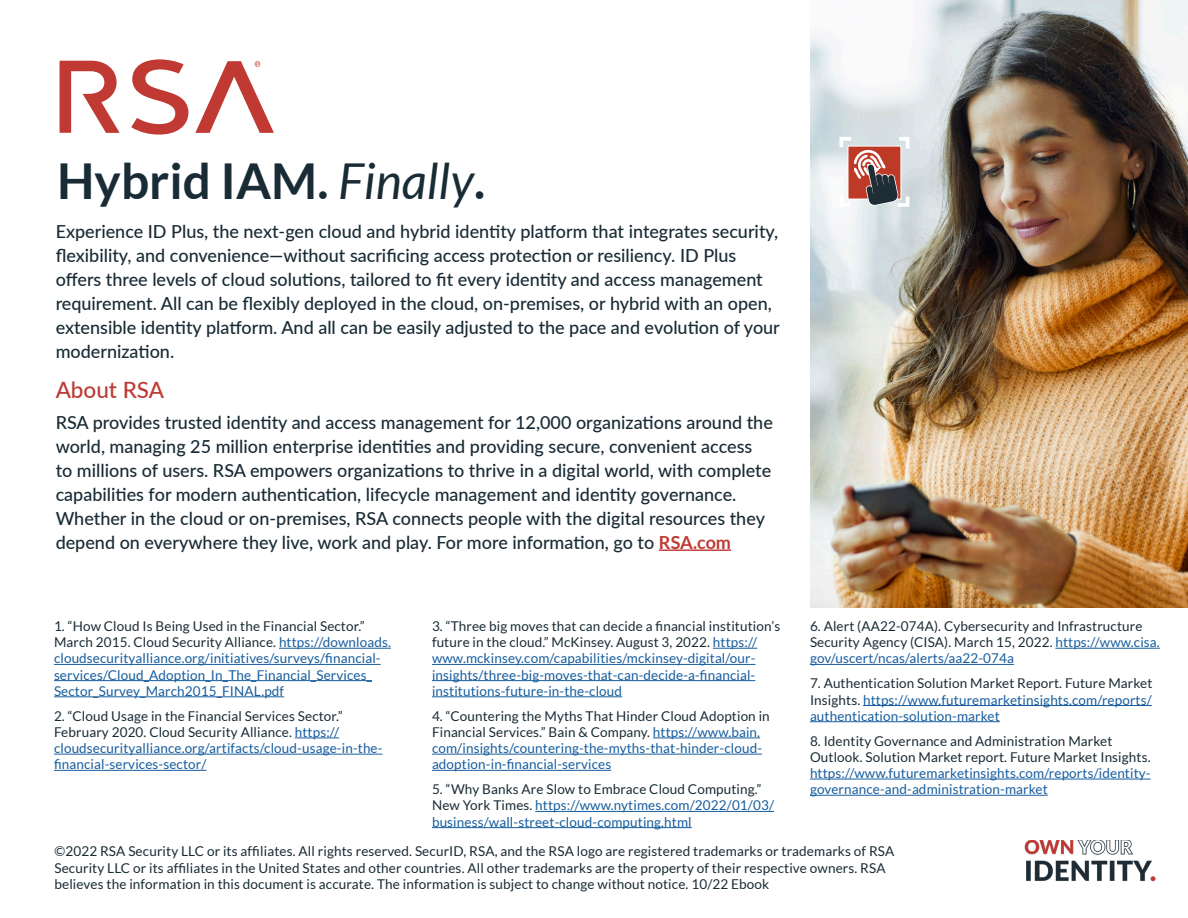
<style>
.page{position:relative;width:1188px;height:918px;background:#fff}
.page>*{position:absolute;margin:0;border:0;box-sizing:border-box;transform-origin:0 0}
.PageTitleBlack{font:700 49.5px "Lato";color:#192b35}
.Subhead01Red{font:500 22.5px "Lato";color:#be3a34}
.BodyTextBlack{font:500 18px/24px "Lato";color:#192b35}
.Endnote{font:13.5px/16.2px "Lato";letter-spacing:.01em;color:#175d9e}
.Copyright{font:13.5px "Lato";letter-spacing:.01em;color:#192b35}
.Endnote-2{font:13.5px/16.2px "Lato";letter-spacing:.01em;color:#192b35}
.s1{font-weight:400;font-style:italic}
.s2{font-weight:700;color:#c03933}
.s3{color:#fff}
.s4{color:#192b35}
.s5{color:#175d9e}
</style>
<div class="page">
<hr style="left:659px;top:549px;width:72px;height:2px;background:#c03933">
<img style="left:810px;top:0;width:378px;height:608px">
<svg style="left:60px;top:59px;width:214px;height:76px"></svg>
<img style="left:1024px;top:840px;width:132px;height:42px">
<svg style="left:838px;top:135px;width:73px;height:74px"></svg>
<hr style="left:279px;top:648px;width:112px;height:1px;background:#175d9e">
<hr style="left:54px;top:664px;width:327px;height:1px;background:#175d9e">
<hr style="left:54px;top:680px;width:318px;height:1px;background:#175d9e">
<hr style="left:54px;top:696px;width:230px;height:1px;background:#175d9e">
<hr style="left:295px;top:738px;width:44px;height:1px;background:#175d9e">
<hr style="left:54px;top:754px;width:329px;height:1px;background:#175d9e">
<hr style="left:54px;top:770px;width:152px;height:1px;background:#175d9e">
<hr style="left:713px;top:648px;width:44px;height:1px;background:#175d9e">
<hr style="left:432px;top:664px;width:324px;height:1px;background:#175d9e">
<hr style="left:432px;top:680px;width:323px;height:1px;background:#175d9e">
<hr style="left:432px;top:696px;width:190px;height:1px;background:#175d9e">
<hr style="left:653px;top:738px;width:107px;height:1px;background:#175d9e">
<hr style="left:432px;top:754px;width:330px;height:1px;background:#175d9e">
<hr style="left:432px;top:770px;width:179px;height:1px;background:#175d9e">
<hr style="left:535px;top:811px;width:239px;height:1px;background:#175d9e">
<hr style="left:432px;top:827px;width:260px;height:1px;background:#175d9e">
<hr style="left:1055px;top:648px;width:105px;height:1px;background:#175d9e">
<hr style="left:810px;top:664px;width:204px;height:1px;background:#175d9e">
<hr style="left:863px;top:705px;width:289px;height:1px;background:#175d9e">
<hr style="left:810px;top:721px;width:190px;height:1px;background:#175d9e">
<hr style="left:810px;top:779px;width:341px;height:1px;background:#175d9e">
<hr style="left:810px;top:795px;width:238px;height:1px;background:#175d9e">
<p class="PageTitleBlack" style="left:57px;top:153px;width:429px">Hybrid IAM. <span class="s1">Finally</span>.</p>
<p class="BodyTextBlack" style="left:56px;top:219px;width:726px">Experience ID Plus, the next-gen cloud and hybrid identity platform that integrates security, flexibility, and convenience—without sacrificing access protection or resiliency. ID Plus offers three levels of cloud solutions, tailored to fit every identity and access management requirement. All can be flexibly deployed in the cloud, on-premises, or hybrid with an open, extensible identity platform. And all can be easily adjusted to the pace and evolution of your modernization.</p>
<p class="Subhead01Red" style="left:56px;top:374px;width:110px">About RSA</p>
<p class="BodyTextBlack" style="left:56px;top:410px;width:719px">RSA provides trusted identity and access management for 12,000 organizations around the world, managing 25 million enterprise identities and providing secure, convenient access to millions of users. RSA empowers organizations to thrive in a digital world, with complete capabilities for modern authentication, lifecycle management and identity governance.<br>Whether in the cloud or on-premises, RSA connects people with the digital resources they depend on everywhere they live, work and play. For more information, go to <span class="s2">RSA.com</span><span class="s3">.</span></p>
<p class="Endnote" style="left:54px;top:618px;width:338px"><span class="s4">1. “How Cloud Is Being Used in the Financial Sector.” March 2015. Cloud Security Alliance.</span> https://downloads. cloudsecurityalliance.org/initiatives/surveys/financial&shy;services/Cloud_Adoption_In_The_Financial_Services_ Sector_Survey_March2015_FINAL.pdf</p>
<p class="Endnote" style="left:54px;top:708px;width:330px"><span class="s4">2. “Cloud Usage in the Financial Services Sector.” February 2020. Cloud Security Alliance.</span> https:// cloudsecurityalliance.org/artifacts/cloud-usage-in-the&shy;financial-services-sector/</p>
<p class="Endnote" style="left:432px;top:618px;width:350px"><span class="s4">3. “Three big moves that can decide a financial institution’s future in the cloud.” McKinsey. August 3, 2022.</span> https:// www.mckinsey.com/capabilities/mckinsey-digital/our&shy;insights/three-big-moves-that-can-decide-a-financial&shy;institutions-future-in-the-cloud</p>
<p class="Endnote" style="left:432px;top:708px;width:339px"><span class="s4">4. “Countering the Myths That Hinder Cloud Adoption in Financial Services.” Bain &amp; Company.</span> https://www.bain. com/insights/countering-the-myths-that-hinder-cloud&shy;adoption-in-financial-services</p>
<p class="Endnote" style="left:432px;top:781px;width:344px"><span class="s4">5. “Why Banks Are Slow to Embrace Cloud Computing.”<br>New York Times.</span> https://www.nytimes.com/2022/01/03/ business/wall-street-cloud-computing.html</p>
<p class="Endnote-2" style="left:810px;top:618px;width:351px">6. Alert (AA22-074A). Cybersecurity and Infrastructure<br>Security Agency (CISA). March 15, 2022. <span class="s5">https://www.cisa. gov/uscert/ncas/alerts/aa22-074a</span></p>
<p class="Endnote" style="left:810px;top:675px;width:344px;text-align:justify"><span class="s4">7. Authentication Solution Market Report. Future Market Insights.</span> https://www.futuremarketinsights.com/reports/ authentication-solution-market</p>
<p class="Endnote-2" style="left:810px;top:733px;width:342px">8. Identity Governance and Administration Market Outlook. Solution Market report. Future Market Insights. <span class="s5">https://www.futuremarketinsights.com/reports/identity&shy;governance-and-administration-market</span></p>
<p class="Copyright" style="left:54px;top:844px;width:842px">©2022 RSA Security LLC or its affiliates. All rights reserved. SecurID, RSA, and the RSA logo are registered trademarks or trademarks of RSA</p>
<p class="Copyright" style="left:54px;top:860px;width:833px">Security LLC or its affiliates in the United States and other countries. All other trademarks are the property of their respective owners. RSA</p>
<p class="Copyright" style="left:54px;top:877px;width:716px">believes the information in this document is accurate. The information is subject to change without notice. 10/22 Ebook</p>
</div>
